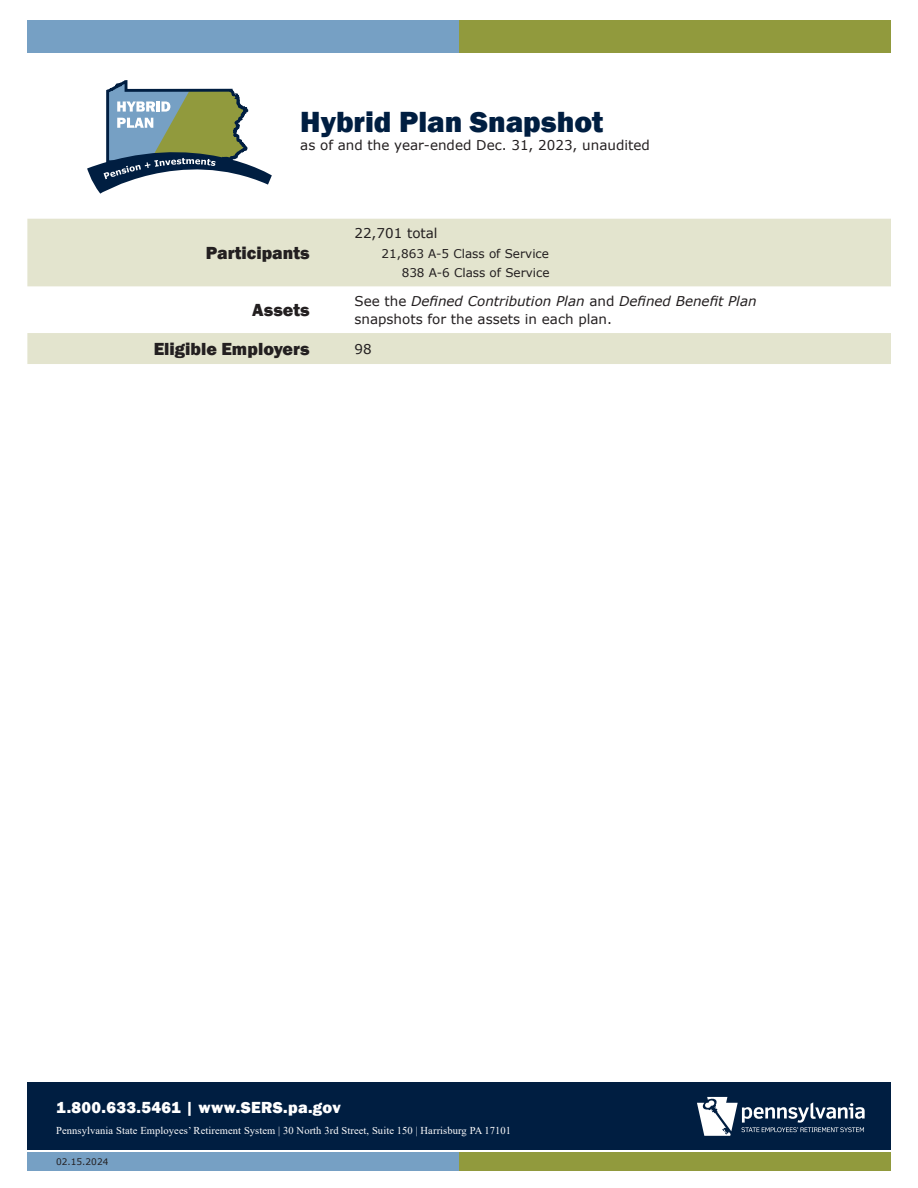
<style>
.page{position:relative;width:918px;height:1188px;background:#fff}
.page>*{position:absolute;margin:0;border:0;box-sizing:border-box;transform-origin:0 0}
.SubHead2{font:800 30px "Franklin Gothic";color:#001e41}
.Body{font:800 18px "Franklin Gothic";color:#231f20}
.t1{font:800 16.5px "Franklin Gothic";letter-spacing:.02em;color:#fff}
.Body-2{font:13.5px/18px "Verdana";color:#231f20}
.SubHead2-2{font:13.5px "Verdana";color:#231f20}
.Body-3{font:12px "Verdana";color:#231f20}
.t2{font:10.5px "Times New Roman";letter-spacing:.01em;color:#fff}
.t3{font:9px "Verdana";color:#231f20}
.s1{font-style:italic}
</style>
<div class="page">
<div style="left:27px;top:1083px;width:864px;height:67px;background:#001e41"></div>
<svg style="left:697px;top:1097px;width:168px;height:39px"></svg>
<div style="left:27px;top:20px;width:864px;height:33px;background:#76a0c4"></div>
<div style="left:459px;top:20px;width:432px;height:33px;background:#919a3d"></div>
<svg style="left:87px;top:80px;width:185px;height:114px"></svg>
<svg style="left:27px;top:219px;width:864px;height:145px;fill:#e3e4ce"></svg>
<div style="left:27px;top:1152px;width:864px;height:19px;background:#76a0c4"></div>
<div style="left:459px;top:1152px;width:432px;height:19px;background:#919a3d"></div>
<p class="SubHead2" style="left:300px;top:103px;width:305px">Hybrid Plan Snapshot</p>
<p class="SubHead2-2" style="left:300px;top:136px;width:351px">as of and the year-ended Dec. 31, 2023, unaudited</p>
<p class="Body" style="left:206px;top:241px;width:105px">Participants</p>
<p class="Body-2" style="left:354px;top:224px;width:85px">22,701 total</p>
<p class="Body-3" style="left:381px;top:245px;width:169px">21,863 A-5 Class of Service</p>
<p class="Body-3" style="left:402px;top:265px;width:149px">838 A-6 Class of Service</p>
<p class="Body" style="left:252px;top:298px;width:59px">Assets</p>
<p class="Body-2" style="left:354px;top:292px;width:404px">See the <span class="s1">Defined Contribution Plan</span> and <span class="s1">Defined Benefit Plan </span>snapshots for the assets in each plan.</p>
<p class="Body" style="left:154px;top:337px;width:157px">Eligible Employers</p>
<p class="Body-2" style="left:354px;top:340px;width:19px">98</p>
<p class="t1" style="left:56px;top:1097px;width:286px">1.800.633.5461 | www.SERS.pa.gov</p>
<p class="t2" style="left:56px;top:1123px;width:457px">Pennsylvania State Employees’ Retirement System | 30 North 3rd Street, Suite 150 | Harrisburg PA 17101</p>
<p class="t3" style="left:56px;top:1155px;width:54px">02.15.2024</p>
</div>
